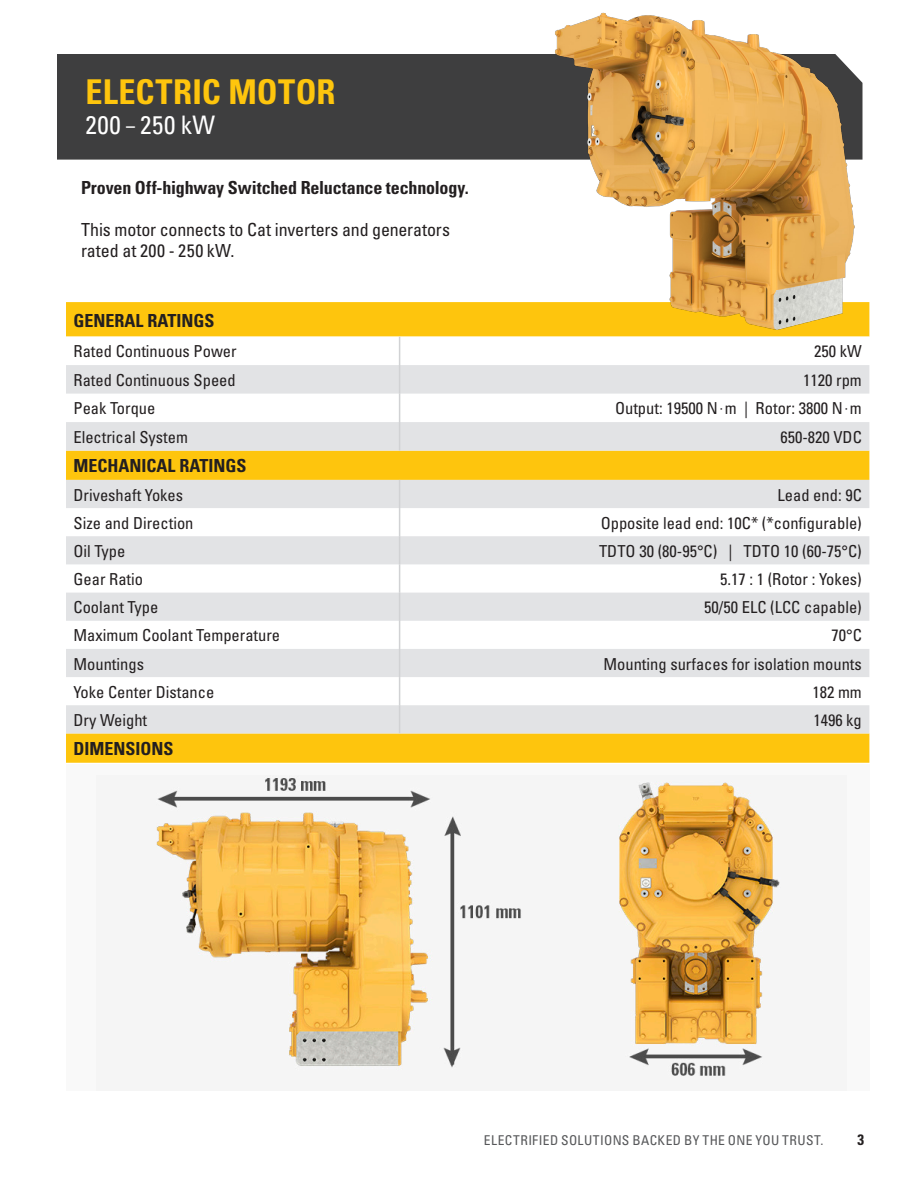
<style>
.page{position:relative;width:918px;height:1188px;background:#fff}
.page>*{position:absolute;margin:0;border:0;box-sizing:border-box;transform-origin:0 0}
.Paragraph_Style_2{font:700 condensed 34.2px "Univers LT Std";letter-spacing:.005em;color:#fec50d}
.Paragraph_Style_2-2{font:condensed 25.5px "Univers LT Std";letter-spacing:.025em;color:#fff}
.Paragraph_Style_2-3{font:condensed 18px "Univers LT Std";letter-spacing:-.005em;color:#231f20}
.Paragraph_Style_2-4{font:700 condensed 18px "Univers LT Std";letter-spacing:-.01em;color:#231f20}
.t1{font:700 condensed 18px "Univers";color:#231f20}
.t2{font:condensed 16.5px "Univers";color:#231f20}
.t3{font:700 condensed 15px "Univers LT Std";color:#231f20}
.t4{font:condensed 13.5px "Univers LT Std";letter-spacing:.025em;color:#57585a}
</style>
<div class="page">
<div style="left:57px;top:54px;width:496px;height:106px;background:#3e3e3f"></div>
<div style="left:66px;top:302px;width:803px;height:461px;background:#fec50d"></div>
<svg style="left:66px;top:337px;width:803px;height:28px"></svg>
<svg style="left:66px;top:365px;width:803px;height:368px;fill:#e2e3e5"></svg>
<svg style="left:399px;top:337px;width:1px;height:114px"></svg>
<svg style="left:399px;top:480px;width:1px;height:253px"></svg>
<div style="left:67px;top:764px;width:803px;height:326px;background:#f9f9f9"></div>
<img style="left:156px;top:778px;width:624px;height:298px">
<img style="left:553px;top:12px;width:317px;height:343px">
<p class="Paragraph_Style_2" style="left:86px;top:71px;width:252px">ELECTRIC MOTOR</p>
<p class="Paragraph_Style_2-2" style="left:86px;top:109px;width:131px">200 — 250 kW</p>
<p class="Paragraph_Style_2-4" style="left:81px;top:177px;width:389px">Proven Off-highway Switched Reluctance technology.</p>
<p class="Paragraph_Style_2-3" style="left:81px;top:218px;width:371px">This motor connects to Cat inverters and generators</p>
<p class="Paragraph_Style_2-3" style="left:81px;top:239px;width:155px">rated at 200 - 250 kW.</p>
<p class="t1" style="left:74px;top:309px;width:142px">GENERAL RATINGS</p>
<p class="t2" style="left:74px;top:341px;width:165px">Rated Continuous Power</p>
<p class="t2" style="left:814px;top:341px;width:49px">250 kW</p>
<p class="t2" style="left:74px;top:370px;width:164px">Rated Continuous Speed</p>
<p class="t2" style="left:803px;top:370px;width:60px">1120 rpm</p>
<p class="t2" style="left:74px;top:398px;width:83px">Peak Torque</p>
<p class="t2" style="left:615px;top:398px;width:248px">Output: 19500 N⋅m | Rotor: 3800 N⋅m</p>
<p class="t2" style="left:74px;top:427px;width:116px">Electrical System</p>
<p class="t2" style="left:780px;top:427px;width:83px">650-820 VDC</p>
<p class="t1" style="left:73px;top:455px;width:174px">MECHANICAL RATINGS</p>
<p class="t2" style="left:73px;top:484px;width:111px">Driveshaft Yokes</p>
<p class="t2" style="left:778px;top:484px;width:86px">Lead end: 9C</p>
<p class="t2" style="left:73px;top:512px;width:122px">Size and Direction</p>
<p class="t2" style="left:601px;top:512px;width:263px">Opposite lead end: 10C* (*configurable)</p>
<p class="t2" style="left:73px;top:541px;width:53px">Oil Type</p>
<p class="t2" style="left:599px;top:541px;width:264px">TDTO 30 (80-95°C) | TDTO 10 (60-75°C)</p>
<p class="t2" style="left:73px;top:569px;width:71px">Gear Ratio</p>
<p class="t2" style="left:720px;top:569px;width:143px">5.17 : 1 (Rotor : Yokes)</p>
<p class="t2" style="left:73px;top:597px;width:86px">Coolant Type</p>
<p class="t2" style="left:704px;top:597px;width:159px">50/50 ELC (LCC capable)</p>
<p class="t2" style="left:73px;top:625px;width:208px">Maximum Coolant Temperature</p>
<p class="t2" style="left:831px;top:625px;width:32px">70°C</p>
<p class="t2" style="left:73px;top:653px;width:72px">Mountings</p>
<p class="t2" style="left:603px;top:653px;width:260px">Mounting surfaces for isolation mounts</p>
<p class="t2" style="left:73px;top:681px;width:142px">Yoke Center Distance</p>
<p class="t2" style="left:812px;top:681px;width:51px">182 mm</p>
<p class="t2" style="left:73px;top:710px;width:75px">Dry Weight</p>
<p class="t2" style="left:813px;top:710px;width:50px">1496 kg</p>
<p class="t1" style="left:73px;top:738px;width:102px">DIMENSIONS</p>
<p class="t4" style="left:484px;top:1132px;width:341px">ELECTRIFIED SOLUTIONS BACKED BY THE ONE YOU TRUST.</p>
<p class="t3" style="left:857px;top:1130px;width:8px">3</p>
</div>
